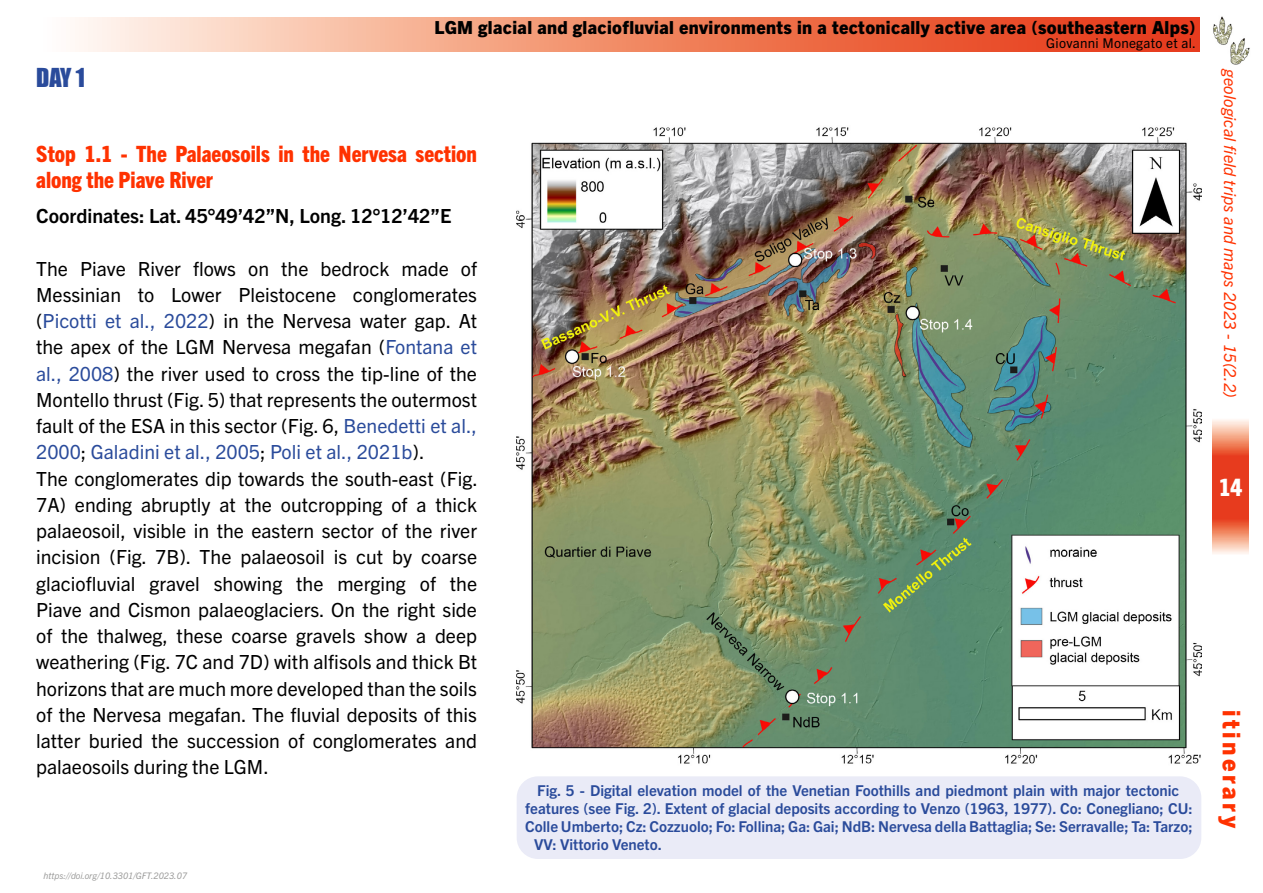
<style>
.page{position:relative;width:1263px;height:893px;background:#fff}
.page>*{position:absolute;margin:0;border:0;box-sizing:border-box;transform-origin:0 0}
.t1{font:800 24px "Trade Gothic Next LT Pro";letter-spacing:.15em;color:#ff3200}
.t2{font:24px "Impact";color:#2a4b9b}
.t3{font:800 condensed 24px "Trade Gothic Next LT Pro";color:#fff}
.t4{font:800 condensed 22.5px/26.2px "Trade Gothic Next LT Pro";color:#ff3200}
.t5{font:19.5px/26.2px "Trade Gothic Next LT Pro";color:#000}
.t6{font:700 19.5px "Trade Gothic Next LT Pro";color:#000}
.t7{font:800 18px "Trade Gothic Next LT Pro";letter-spacing:.02em;color:#000}
.t8{font:italic 16.5px "Trade Gothic Next LT Pro";letter-spacing:.01em;color:#ff3200}
.t9{font:700 15px "Trade Gothic Next LT Pro";color:#2a4b9b}
.t10{font:13.5px "Trade Gothic Next LT Pro";letter-spacing:.02em;color:#000}
.t11{font:italic 9px "Trade Gothic Next LT Pro";color:#9d9d9c}
.s1{color:#2a4b9b}
</style>
<div class="page">
<img style="left:1213px;top:16px;width:37px;height:49px">
<svg style="left:75px;top:17px;width:1125px;height:34px"></svg>
<svg style="left:1212px;top:420px;width:37px;height:134px"></svg>
<img style="left:517px;top:127px;width:684px;height:637px">
<div style="left:517px;top:776px;width:684px;height:83px;background:#eaebf7;border-radius:21px"></div>
<p class="t2" style="left:36px;top:59px;width:50px">DAY 1</p>
<p class="t7" style="left:434px;top:15px;width:763px">LGM glacial and glaciofluvial environments in a tectonically active area (southeastern Alps)</p>
<p class="t10" style="left:1046px;top:33px;width:151px">Giovanni Monegato et al.</p>
<p class="t4" style="left:36px;top:140px;width:442px">Stop 1.1 - The Palaeosoils in the Nervesa section along the Piave River</p>
<p class="t6" style="left:36px;top:202px;width:417px">Coordinates: Lat. 45°49’42”N, Long. 12°12’42”E</p>
<p class="t5" style="left:36px;top:254px;width:443px">The Piave River flows on the bedrock made of Messinian to Lower Pleistocene conglomerates (<span class="s1">Picotti et al., 2022</span>) in the Nervesa water gap. At the apex of the LGM Nervesa megafan (<span class="s1">Fontana et al., 2008</span>) the river used to cross the tip-line of the Montello thrust (Fig. 5) that represents the outermost fault of the ESA in this sector (Fig. 6, <span class="s1">Benedetti et al., 2000</span>; <span class="s1">Galadini et al., 2005</span>; <span class="s1">Poli et al., 2021b</span>).<br>The conglomerates dip towards the south-east (Fig.<br>7A) ending abruptly at the outcropping of a thick palaeosoil, visible in the eastern sector of the river incision (Fig. 7B). The palaeosoil is cut by coarse glaciofluvial gravel showing the merging of the Piave and Cismon palaeoglaciers. On the right side of the thalweg, these coarse gravels show a deep weathering (Fig. 7C and 7D) with alfisols and thick Bt horizons that are much more developed than the soils of the Nervesa megafan. The fluvial deposits of this latter buried the succession of conglomerates and palaeosoils during the LGM.</p>
<p class="t11" style="left:44px;top:870px;width:145px">https://doi.org/10.3301/GFT.2023.07</p>
<p class="t9" style="left:537px;top:780px;width:644px">Fig. 5 - Digital elevation model of the Venetian Foothills and piedmont plain with major tectonic</p>
<p class="t9" style="left:525px;top:798px;width:669px">features (see Fig. 2). Extent of glacial deposits according to Venzo (1963, 1977). Co: Conegliano; CU:</p>
<p class="t9" style="left:525px;top:816px;width:669px">Colle Umberto; Cz: Cozzuolo; Fo: Follina; Ga: Gai; NdB: Nervesa della Battaglia; Se: Serravalle; Ta: Tarzo;</p>
<p class="t9" style="left:534px;top:834px;width:129px">VV: Vittorio Veneto.</p>
<p class="t8" style="left:1242px;top:69px;width:331px;rotate:90deg">geological field trips and maps 2023 - 15(2.2)</p>
<p class="t3" style="left:1219px;top:471px;width:25px">14</p>
<p class="t1" style="left:1248px;top:710px;width:121px;rotate:90deg">itinerary</p>
</div>
